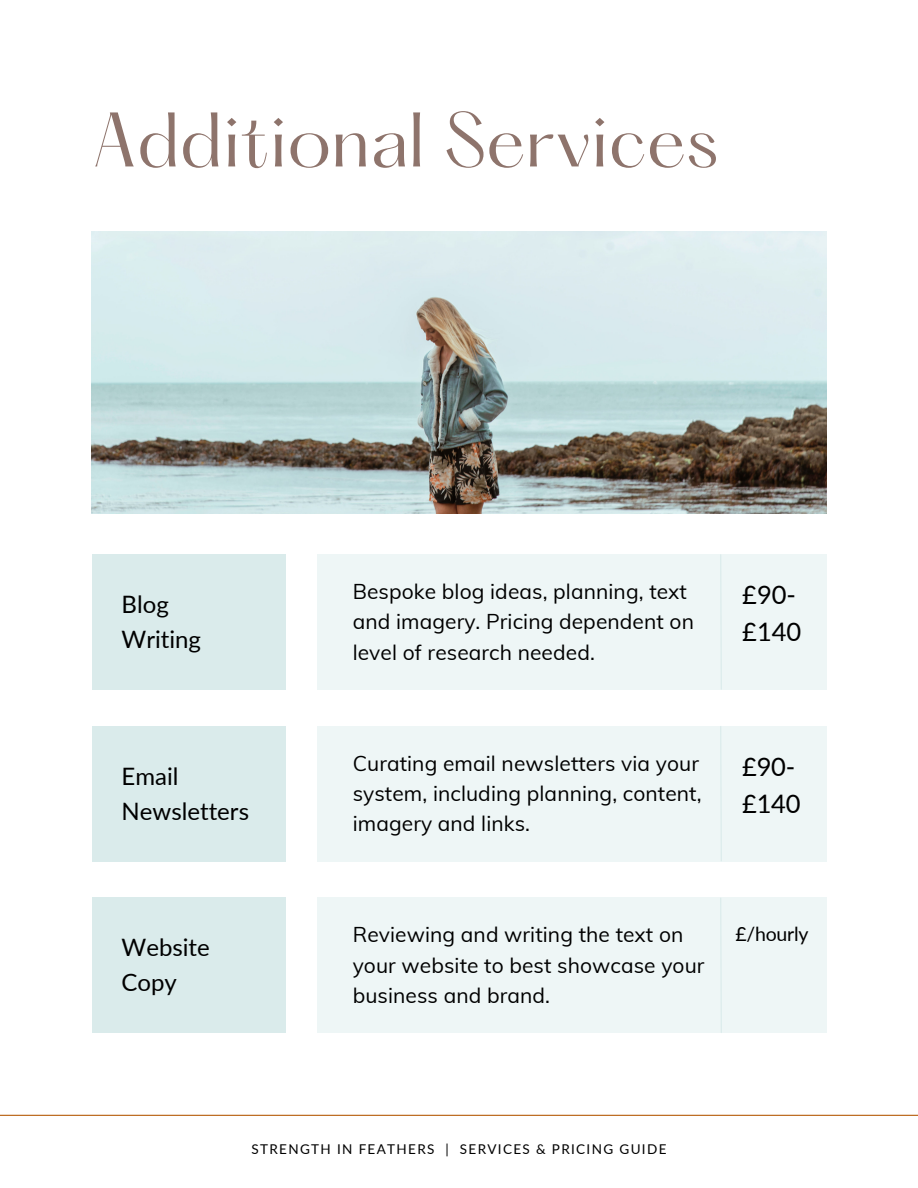
<style>
.page{position:relative;width:918px;height:1188px;background:#fff}
.page>*{position:absolute;margin:0;border:0;box-sizing:border-box;transform-origin:0 0}
.t1{font:67.5px "Hatton";color:#8e746c}
.t2{font:25.5px/37.2px "Lato";letter-spacing:-.005em;color:#000}
.t3{font:24px/34.8px "Lato";color:#000}
.t4{font:21px/30.3px "Muli";letter-spacing:.005em;color:#000}
.t5{font:19.5px "Lato";letter-spacing:-.01em;color:#000}
.t6{font:13.5px "Lato";letter-spacing:.1em;color:#000}
</style>
<div class="page">
<img style="left:92px;top:232px;width:734px;height:281px">
<div style="left:92px;top:554px;width:193px;height:136px;background:#daebeb"></div>
<div style="left:317px;top:554px;width:509px;height:136px;background:#eef6f6"></div>
<svg style="left:720px;top:554px;width:2px;height:136px"></svg>
<div style="left:92px;top:726px;width:193px;height:135px;background:#daebeb"></div>
<div style="left:317px;top:726px;width:509px;height:135px;background:#eef6f6"></div>
<svg style="left:720px;top:726px;width:2px;height:136px"></svg>
<div style="left:92px;top:897px;width:193px;height:136px;background:#daebeb"></div>
<div style="left:317px;top:897px;width:509px;height:136px;background:#eef6f6"></div>
<svg style="left:720px;top:898px;width:2px;height:135px"></svg>
<hr style="left:0;top:1115px;width:918px;height:1px;background:#b65d0b">
<h3 class="t1" style="left:92px;top:108px;width:628px">Additional Services</h3>
<h3 class="t4" style="left:353px;top:576px;width:343px">Bespoke blog ideas, planning, text and imagery. Pricing dependent on level of research needed.</h3>
<h1 class="t3" style="left:122px;top:586px;width:81px">Blog<br>Writing</h1>
<h2 class="t2" style="left:742px;top:575px;width:61px">£90- £140</h2>
<h3 class="t4" style="left:353px;top:748px;width:350px">Curating email newsletters via your system, including planning, content, imagery and links.</h3>
<h2 class="t3" style="left:122px;top:758px;width:129px">Email<br>Newsletters</h2>
<h2 class="t2" style="left:742px;top:747px;width:60px">£90- £140</h2>
<h2 class="t3" style="left:122px;top:930px;width:90px">Website<br>Copy</h2>
<h3 class="t4" style="left:353px;top:919px;width:332px">Reviewing and writing the text on</h3>
<h2 class="t5" style="left:735px;top:922px;width:75px">£/hourly</h2>
<h3 class="t4" style="left:353px;top:950px;width:353px">your website to best showcase your business and brand.</h3>
<p class="t6" style="left:251px;top:1141px;width:417px">STRENGTH IN FEATHERS | SERVICES &amp; PRICING GUIDE</p>
</div>
